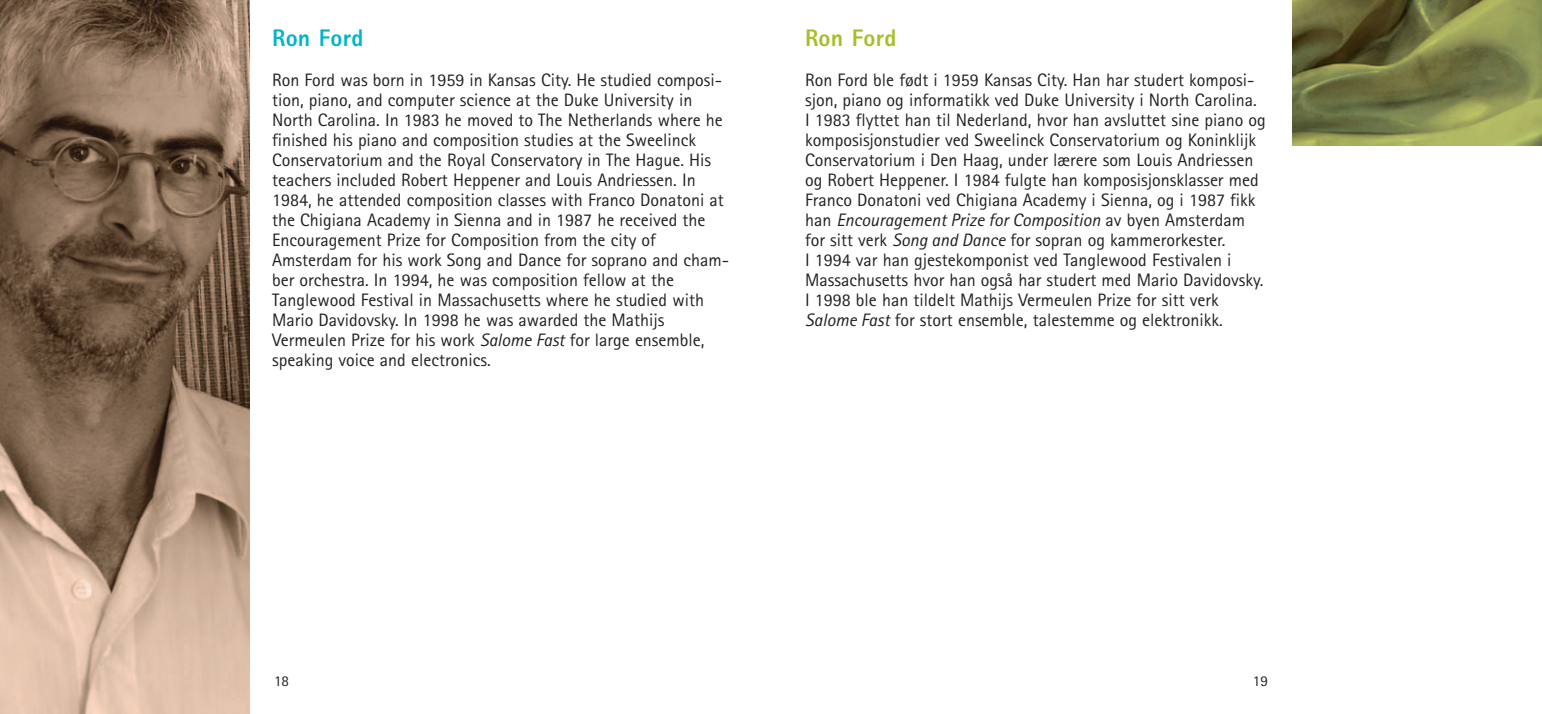
<style>
.page{position:relative;width:1542px;height:714px;background:#fff}
.page>*{position:absolute;margin:0;border:0;box-sizing:border-box;transform-origin:0 0}
.t1{font:800 24px "Rotis Sans Serif";letter-spacing:.01em;color:#a9bd27}
.t2{font:800 24px "Rotis Sans Serif";letter-spacing:.01em;color:#00b5c8}
.t3{font:18px/20px "Rotis Sans Serif";color:#231f20}
.t4{font:15px "Rotis Sans Serif";color:#231f20}
.s1{font-style:italic}
</style>
<div class="page">
<img style="left:0;top:0;width:249px;height:714px">
<img style="left:1293px;top:0;width:249px;height:145px">
<h1 class="t2" style="left:272px;top:29px;width:93px">Ron Ford</h1>
<p class="t3" style="left:272px;top:71px;width:459px">Ron Ford was born in 1959 in Kansas City. He studied composi&shy;tion, piano, and computer science at the Duke University in North Carolina. In 1983 he moved to The Netherlands where he finished his piano and composition studies at the Sweelinck Conservatorium and the Royal Conservatory in The Hague. His teachers included Robert Heppener and Louis Andriessen. In 1984, he attended composition classes with Franco Donatoni at the Chigiana Academy in Sienna and in 1987 he received the Encouragement Prize for Composition from the city of Amsterdam for his work Song and Dance for soprano and cham&shy;ber orchestra. In 1994, he was composition fellow at the Tanglewood Festival in Massachusetts where he studied with Mario Davidovsky. In 1998 he was awarded the Mathijs Vermeulen Prize for his work <span class="s1">Salome Fast</span> for large ensemble, speaking voice and electronics.</p>
<h1 class="t1" style="left:805px;top:29px;width:93px">Ron Ford</h1>
<p class="t3" style="left:805px;top:71px;width:462px">Ron Ford ble født i 1959 Kansas City. Han har studert komposi&shy;sjon, piano og informatikk ved Duke University i North Carolina.<br>I 1983 flyttet han til Nederland, hvor han avsluttet sine piano og komposisjonstudier ved Sweelinck Conservatorium og Koninklijk Conservatorium i Den Haag, under lærere som Louis Andriessen og Robert Heppener. I 1984 fulgte han komposisjonsklasser med Franco Donatoni ved Chigiana Academy i Sienna, og i 1987 fikk han <span class="s1">Encouragement Prize for Composition</span> av byen Amsterdam for sitt verk <span class="s1">Song and Dance</span> for sopran og kammerorkester.<br>I 1994 var han gjestekomponist ved Tanglewood Festivalen i Massachusetts hvor han også har studert med Mario Davidovsky.<br>I 1998 ble han tildelt Mathijs Vermeulen Prize for sitt verk <span class="s1">Salome Fast</span> for stort ensemble, talestemme og elektronikk.</p>
<p class="t4" style="left:274px;top:675px;width:16px">18</p>
<p class="t4" style="left:1253px;top:675px;width:16px">19</p>
</div>
